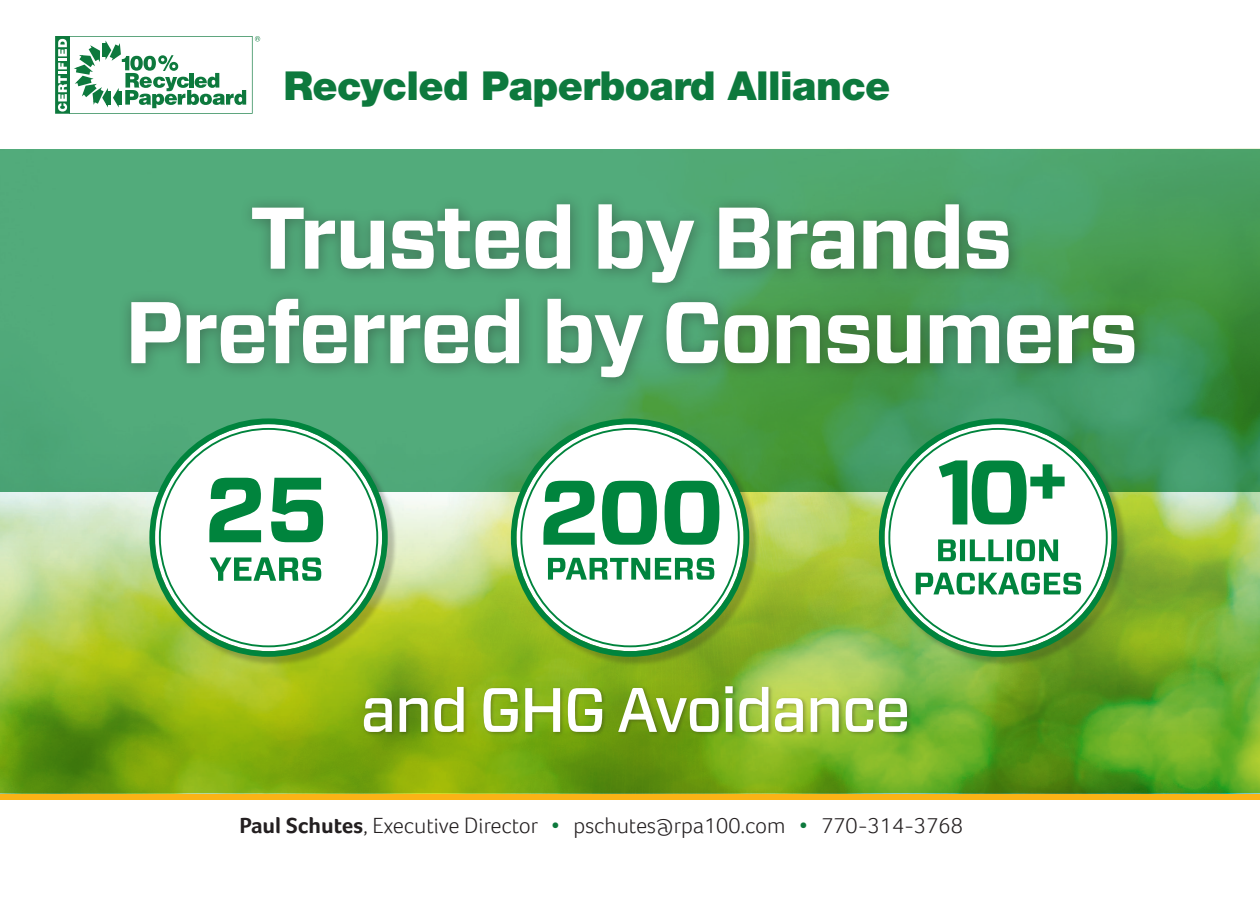
<style>
.page{position:relative;width:1260px;height:900px;background:#fff}
.page>*{position:absolute;margin:0;border:0;box-sizing:border-box;transform-origin:0 0}
.t1{font:700 81.5px "Forza";color:#00843d}
.t2{font:900 40px "Helvetica Neue LT Std";letter-spacing:-.015em;color:#0d793d}
.t3{font:300 22.5px "Foco";color:#231f20}
.s1{font-weight:700}
.s2{color:#0d793d}
</style>
<div class="page">
<div style="left:0;top:793px;width:1260px;height:7px;background:#fbb316"></div>
<div style="left:55px;top:36px;width:15px;height:78px;background:#0d793d"></div>
<svg style="left:58px;top:36px;width:202px;height:78px"></svg>
<img style="left:0;top:492px;width:1260px;height:301px">
<svg style="left:0;top:149px;width:1260px;height:343px;background:#4ba36a"></svg>
<div style="left:118px;top:286px;width:1032px;height:107px;background:#231f20;opacity:.4"></div>
<svg style="left:131px;top:299px;width:1003px;height:78px"></svg>
<div style="left:239px;top:191px;width:785px;height:108px;background:#231f20;opacity:.4"></div>
<svg style="left:252px;top:204px;width:757px;height:79px"></svg>
<div style="left:152px;top:421px;width:246px;height:246px;background:#231f20;opacity:.25"></div>
<div style="left:155px;top:424px;width:227px;height:227px;background:#fff;border-radius:50%"></div>
<div style="left:149px;top:418px;width:239px;height:239px;border:6px solid #00843d;border-radius:50%"></div>
<div style="left:513px;top:421px;width:247px;height:246px;background:#231f20;opacity:.25"></div>
<div style="left:517px;top:424px;width:227px;height:227px;background:#fff;border-radius:50%"></div>
<div style="left:511px;top:418px;width:238px;height:239px;border:6px solid #00843d;border-radius:50%"></div>
<div style="left:881px;top:421px;width:247px;height:246px;background:#231f20;opacity:.25"></div>
<div style="left:885px;top:424px;width:227px;height:227px;background:#fff;border-radius:50%"></div>
<div style="left:879px;top:418px;width:238px;height:239px;border:6px solid #00843d;border-radius:50%"></div>
<svg style="left:210px;top:557px;width:111px;height:24px"></svg>
<svg style="left:209px;top:478px;width:114px;height:64px"></svg>
<svg style="left:548px;top:558px;width:166px;height:22px"></svg>
<svg style="left:543px;top:481px;width:176px;height:64px"></svg>
<svg style="left:916px;top:573px;width:165px;height:21px"></svg>
<svg style="left:938px;top:539px;width:120px;height:22px"></svg>
<svg style="left:939px;top:460px;width:88px;height:64px"></svg>
<div style="left:362px;top:684px;width:550px;height:53px;background:#231f20;opacity:.3"></div>
<svg style="left:364px;top:686px;width:543px;height:46px"></svg>
<p class="t2" style="left:284px;top:62px;width:608px">Recycled Paperboard Alliance</p>
<p class="t1" style="left:1026px;top:428px;width:44px">+</p>
<p class="t3" style="left:239px;top:810px;width:725px"><span class="s1">Paul Schutes</span>, Executive Director <span class="s2">•</span> pschutes@rpa100.com <span class="s2">•</span> 770-314-3768</p>
</div>
